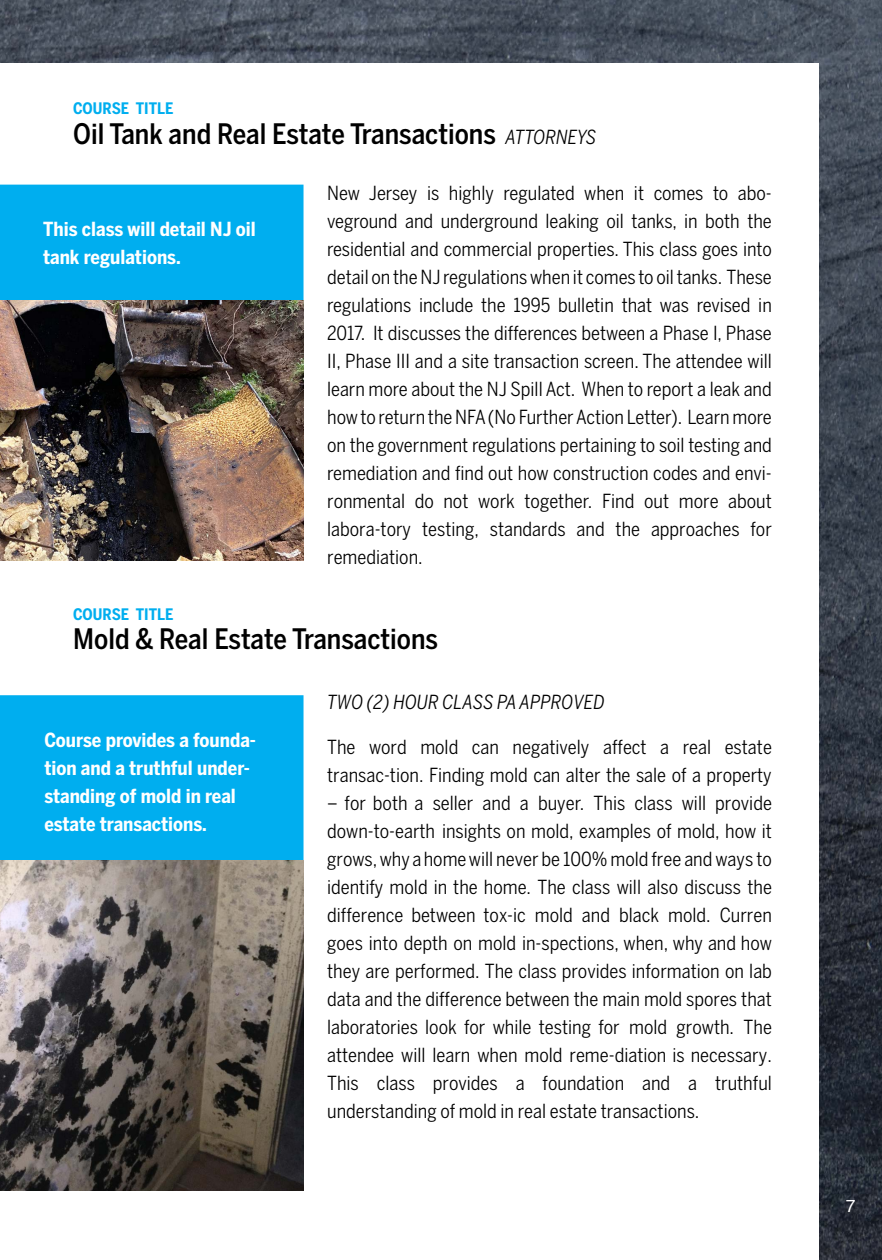
<style>
.page{position:relative;width:882px;height:1260px;background:#fff}
.page>*{position:absolute;margin:0;border:0;box-sizing:border-box;transform-origin:0 0}
.t1{font:500 28px "Benton Sans Cond";color:#000}
.t2{font:19.25px/28px "Benton Sans Cond";color:#000;text-align:justify}
.t3{font:700 19.25px/28px "Benton Sans Cond";color:#fff}
.t4{font:italic 19.25px "Benton Sans Cond";color:#000}
.t5{font:17.5px "Helvetica";color:#fff}
.t6{font:700 15.75px "Benton Sans Cond";color:#00aeef}
.s1{font-weight:400;font-style:italic;font-size:19.25px}
</style>
<div class="page">
<img style="left:0;top:0;width:882px;height:1260px">
<div style="left:0;top:63px;width:819px;height:1197px;background:#fff"></div>
<div style="left:0;top:185px;width:303px;height:118px;background:#00aeef"></div>
<img style="left:0;top:300px;width:304px;height:260px">
<div style="left:0;top:696px;width:303px;height:168px;background:#00aeef"></div>
<div style="left:0;top:695px;width:304px;height:169px;border:2px solid #00aeef"></div>
<img style="left:0;top:860px;width:304px;height:331px">
<p class="t6" style="left:73px;top:99px;width:102px">COURSE TITLE</p>
<h1 class="t1" style="left:73px;top:117px;width:525px">Oil Tank and Real Estate Transactions <span class="s1">ATTORNEYS</span></h1>
<p class="t3" style="left:43px;top:215px;width:214px">This class will detail NJ oil tank regulations.</p>
<p class="t2" style="left:327px;top:179px;width:446px">New Jersey is highly regulated when it comes to abo&shy;veground and underground leaking oil tanks, in both the residential and commercial properties. This class goes into detail on the NJ regulations when it comes to oil tanks. These regulations include the 1995 bulletin that was revised in 2017. It discusses the differences between a Phase I, Phase II, Phase III and a site transaction screen. The attendee will learn more about the NJ Spill Act. When to report a leak and how to return the NFA (No Further Action Letter). Learn more on the government regulations pertaining to soil testing and remediation and find out how construction codes and envi&shy;ronmental do not work together. Find out more about labora-tory testing, standards and the approaches for remediation.</p>
<p class="t6" style="left:73px;top:605px;width:102px">COURSE TITLE</p>
<h1 class="t1" style="left:73px;top:623px;width:366px">Mold &amp; Real Estate Transactions</h1>
<p class="t3" style="left:44px;top:725px;width:213px">Course provides a founda&shy;tion and a truthful under&shy;standing of mold in real estate transactions.</p>
<p class="t4" style="left:327px;top:691px;width:279px">TWO (2) HOUR CLASS PA APPROVED</p>
<p class="t2" style="left:327px;top:733px;width:446px">The word mold can negatively affect a real estate transac-tion. Finding mold can alter the sale of a property</p>
<p class="t2" style="left:327px;top:789px;width:446px">– for both a seller and a buyer. This class will provide down-to-earth insights on mold, examples of mold, how it grows, why a home will never be 100% mold free and ways to identify mold in the home. The class will also discuss the difference between tox-ic mold and black mold. Curren goes into depth on mold in-spections, when, why and how they are performed. The class provides information on lab data and the difference between the main mold spores that laboratories look for while testing for mold growth. The attendee will learn when mold reme-diation is necessary.<br>This class provides a foundation and a truthful understanding of mold in real estate transactions.</p>
<p class="t5" style="left:846px;top:1192px;width:11px">7</p>
</div>
